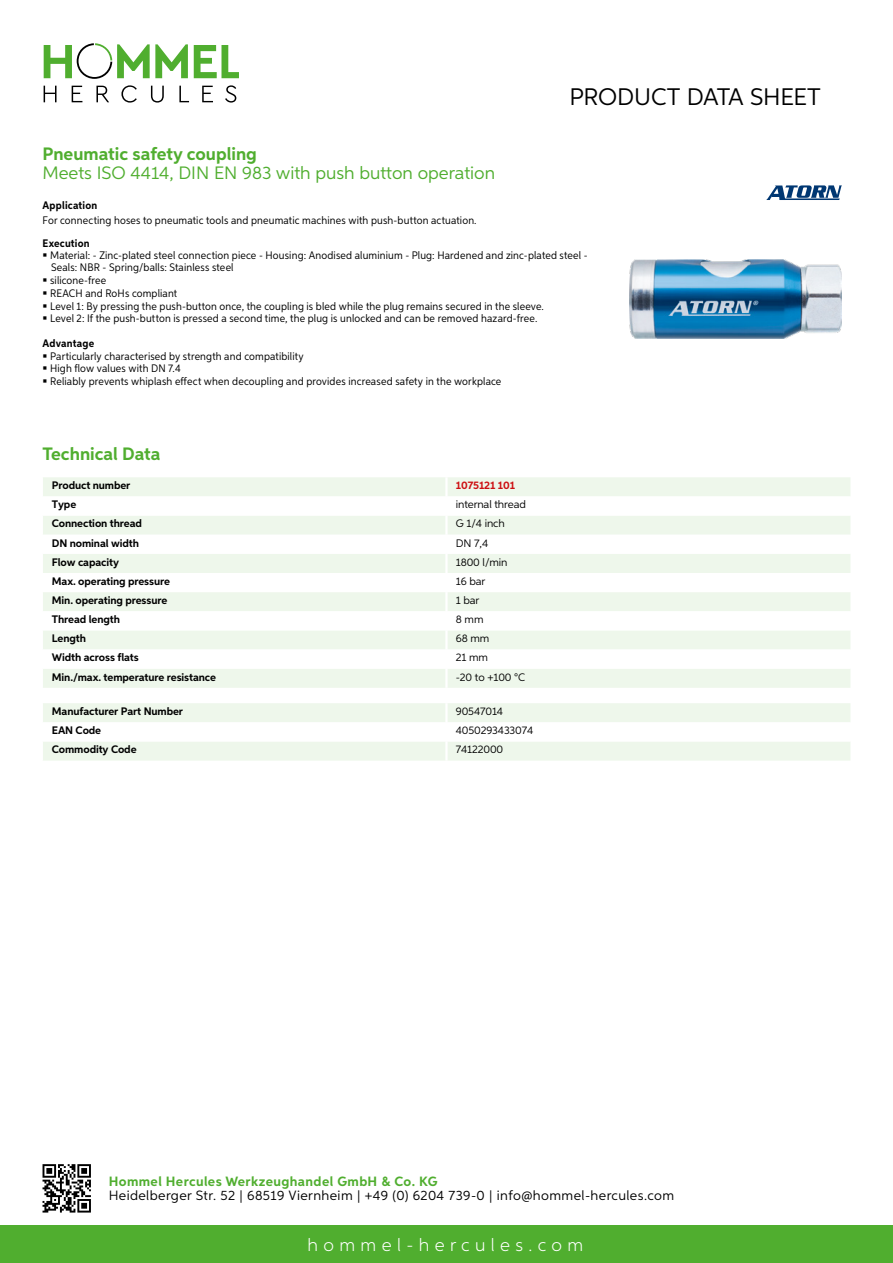
<style>
.page{position:relative;width:893px;height:1263px;background:#fff}
.page>*{position:absolute;margin:0;border:0;box-sizing:border-box;transform-origin:0 0}
.t1{font:24px "Aspira";letter-spacing:-.01em;color:#000}
.t2{font:18px "Aspira";color:#50ae2f}
.t3{font:700 18px "Aspira";color:#50ae2f}
.t4{font:300 18px "Aspira";letter-spacing:.3em;color:#fff}
.t5{font:13.5px "Aspira";letter-spacing:.03em;color:#000}
.t6{font:700 13.5px "Aspira";letter-spacing:.03em;color:#50ae2f}
.t7{font:10.95px/12.6px "Aspira Nar";letter-spacing:.015em;color:#000}
.t8{font:700 10.95px "Aspira";letter-spacing:-.01em;color:#000}
.t9{font:10.95px "Aspira";letter-spacing:-.01em;color:#000}
.t10{font:700 10.95px "Aspira Nar";letter-spacing:.015em;color:#000}
.t11{font:700 10.95px "Aspira";letter-spacing:-.01em;color:#cd1013}
</style>
<div class="page">
<div style="left:0;top:1226px;width:893px;height:37px;background:#50ae2f"></div>
<svg style="left:43px;top:1164px;width:48px;height:48px"></svg>
<svg style="left:194px;top:45px;width:45px;height:33px"></svg>
<svg style="left:44px;top:43px;width:144px;height:36px"></svg>
<svg style="left:44px;top:86px;width:13px;height:16px"></svg>
<svg style="left:72px;top:86px;width:10px;height:16px"></svg>
<svg style="left:96px;top:86px;width:13px;height:16px"></svg>
<svg style="left:121px;top:85px;width:16px;height:18px"></svg>
<svg style="left:151px;top:86px;width:13px;height:17px"></svg>
<svg style="left:179px;top:86px;width:10px;height:16px"></svg>
<svg style="left:202px;top:86px;width:11px;height:16px"></svg>
<svg style="left:225px;top:85px;width:11px;height:18px"></svg>
<div style="left:43px;top:477px;width:807px;height:211px;background:#eef7eb"></div>
<svg style="left:43px;top:496px;width:807px;height:173px"></svg>
<hr style="left:445px;top:477px;width:3px;height:19px;background:#fff">
<hr style="left:445px;top:496px;width:3px;height:20px;background:#fff">
<hr style="left:445px;top:516px;width:3px;height:19px;background:#fff">
<hr style="left:445px;top:535px;width:3px;height:19px;background:#fff">
<hr style="left:445px;top:554px;width:3px;height:19px;background:#fff">
<hr style="left:445px;top:573px;width:3px;height:19px;background:#fff">
<hr style="left:445px;top:592px;width:3px;height:19px;background:#fff">
<hr style="left:445px;top:611px;width:3px;height:19px;background:#fff">
<hr style="left:445px;top:630px;width:3px;height:19px;background:#fff">
<hr style="left:445px;top:649px;width:3px;height:20px;background:#fff">
<hr style="left:445px;top:669px;width:3px;height:19px;background:#fff">
<svg style="left:43px;top:703px;width:807px;height:58px"></svg>
<hr style="left:445px;top:741px;width:3px;height:20px;background:#fff">
<img style="left:629px;top:259px;width:213px;height:80px">
<svg style="left:766px;top:185px;width:76px;height:15px"></svg>
<h1 class="t1" style="left:569px;top:82px;width:253px">Product data sh eet</h1>
<h2 class="t3" style="left:43px;top:142px;width:216px">Pneumatic safety coupling</h2>
<h2 class="t2" style="left:43px;top:162px;width:454px">Meets ISO 4414, DIN EN 983 with push button operation</h2>
<p class="t10" style="left:43px;top:199px;width:56px">Application</p>
<p class="t7" style="left:43px;top:214px;width:436px">For connecting hoses to pneumatic tools and pneumatic machines with push-button actuation.</p>
<p class="t10" style="left:43px;top:236px;width:49px">Execution</p>
<p class="t7" style="left:50px;top:249px;width:539px">Material: - Zinc-plated steel connection piece - Housing: Anodised aluminium - Plug: Hardened and zinc-plated steel - Seals: NBR - Spring/balls: Stainless steel<br>silicone-free<br>REACH and RoHs compliant<br>Level 1: By pressing the push-button once, the coupling is bled while the plug remains secured in the sleeve.<br>Level 2: If the push-button is pressed a second time, the plug is unlocked and can be removed hazard-free.</p>
<p class="t10" style="left:43px;top:336px;width:53px">Advantage</p>
<p class="t7" style="left:50px;top:349px;width:453px">Particularly characterised by strength and compatibility<br>High flow values with DN 7.4<br>Reliably prevents whiplash effect when decoupling and provides increased safety in the workplace</p>
<h2 class="t3" style="left:43px;top:443px;width:120px">Technical Data</h2>
<p class="t8" style="left:52px;top:479px;width:80px">Product number</p>
<p class="t11" style="left:456px;top:479px;width:61px">1075121 101</p>
<p class="t8" style="left:52px;top:498px;width:26px">Type</p>
<p class="t9" style="left:456px;top:498px;width:72px">internal thread</p>
<p class="t8" style="left:52px;top:517px;width:92px">Connection thread</p>
<p class="t9" style="left:456px;top:517px;width:50px">G 1/4 inch</p>
<p class="t8" style="left:52px;top:536px;width:89px">DN nominal width</p>
<p class="t9" style="left:456px;top:536px;width:34px">DN 7,4</p>
<p class="t8" style="left:52px;top:555px;width:69px">Flow capacity</p>
<p class="t9" style="left:456px;top:555px;width:53px">1800 l/min</p>
<p class="t8" style="left:52px;top:574px;width:120px">Max. operating pressure</p>
<p class="t9" style="left:456px;top:574px;width:31px">16 bar</p>
<p class="t8" style="left:52px;top:593px;width:117px">Min. operating pressure</p>
<p class="t9" style="left:456px;top:594px;width:25px">1 bar</p>
<p class="t8" style="left:52px;top:613px;width:70px">Thread length</p>
<p class="t9" style="left:456px;top:613px;width:29px">8 mm</p>
<p class="t8" style="left:52px;top:632px;width:36px">Length</p>
<p class="t9" style="left:456px;top:632px;width:35px">68 mm</p>
<p class="t8" style="left:52px;top:651px;width:88px">Width across flats</p>
<p class="t9" style="left:456px;top:651px;width:34px">21 mm</p>
<p class="t8" style="left:52px;top:670px;width:166px">Min./max. temperature resistance</p>
<p class="t9" style="left:456px;top:670px;width:70px">-20 to +100 °C</p>
<p class="t8" style="left:52px;top:705px;width:133px">Manufacturer Part Number</p>
<p class="t9" style="left:456px;top:705px;width:49px">90547014</p>
<p class="t8" style="left:52px;top:724px;width:51px">EAN Code</p>
<p class="t9" style="left:456px;top:724px;width:79px">4050293433074</p>
<p class="t8" style="left:52px;top:743px;width:86px">Commodity Code</p>
<p class="t9" style="left:456px;top:743px;width:49px">74122000</p>
<p class="t6" style="left:109px;top:1172px;width:330px">Hommel Hercules Werkzeughandel GmbH &amp; Co. KG</p>
<p class="t5" style="left:109px;top:1187px;width:567px">Heidelberger Str. 52 | 68519 Viernheim | +49 (0) 6204 739-0 | info@hommel-hercules.com</p>
<h2 class="t4" style="left:307px;top:1234px;width:277px">hommel-hercules.com</h2>
</div>
